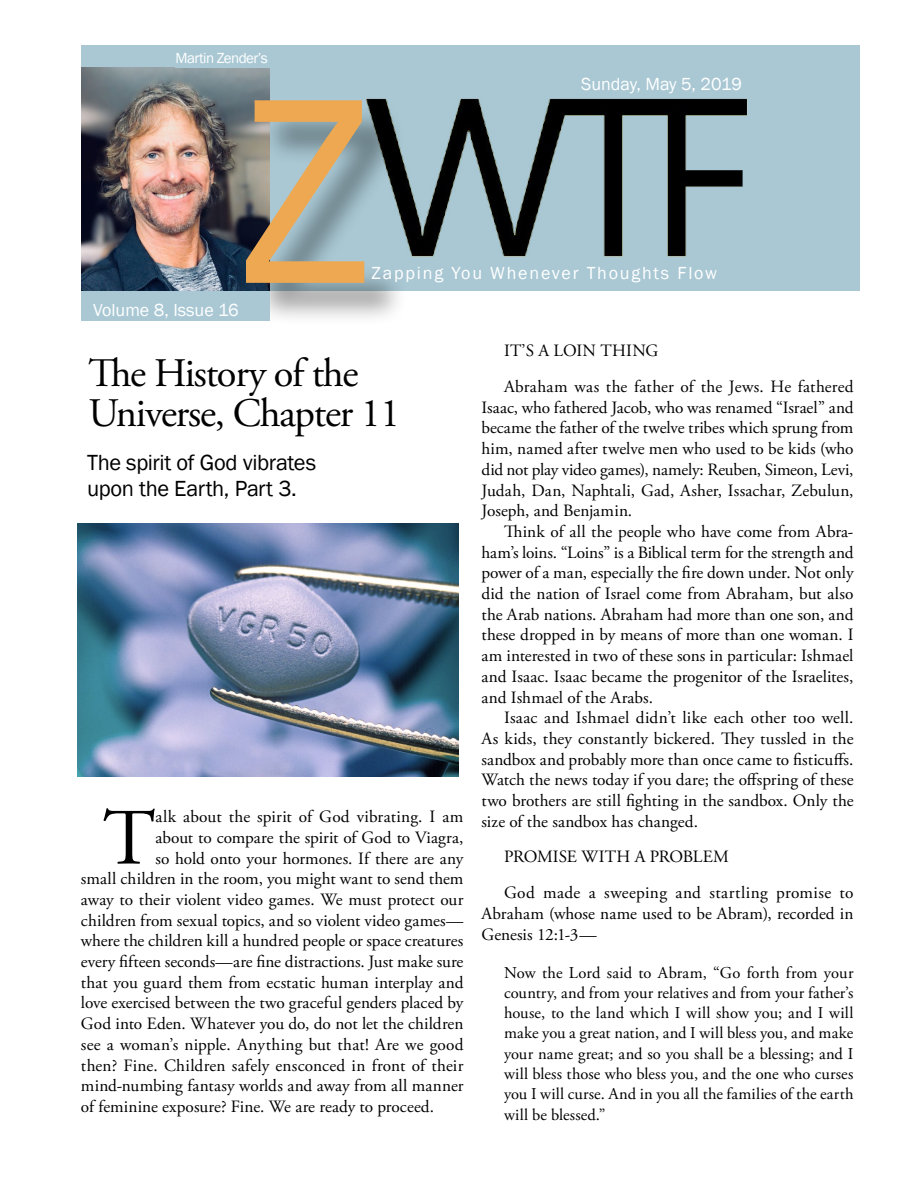
<style>
.page{position:relative;width:918px;height:1188px;background:#fff}
.page>*{position:absolute;margin:0;border:0;box-sizing:border-box;transform-origin:0 0}
.t1{font:255px "Arial Narrow";color:#eea852}
.t2{font:79.65px "Adobe Garamond Pro";color:#000}
.t3{font:40.5px/40.5px "Adobe Garamond Pro";letter-spacing:-.03em;color:#000}
.t4{font:22.5px/25.5px "Franklin Gothic";letter-spacing:-.015em;color:#000}
.t5{font:18px "Franklin Gothic";color:#fff}
.t6{font:18px "Franklin Gothic";letter-spacing:.085em;color:#fff}
.t7{font:17.25px/20.7px "Adobe Garamond Pro";letter-spacing:.005em;color:#000}
.t8{font:16.5px/20.2px "Adobe Garamond Pro";letter-spacing:.01em;color:#000;text-align:justify}
.t9{font:15px "Franklin Gothic";letter-spacing:-.04em;color:#fff}
</style>
<div class="page">
<div style="left:81px;top:45px;width:779px;height:246px;background:#a9c8d4"></div>
<img style="left:367px;top:98px;width:381px;height:158px">
<img style="left:81px;top:68px;width:189px;height:223px">
<div style="left:251px;top:104px;width:158px;height:223px;background:#000;opacity:.37"></div>
<div style="left:81px;top:291px;width:189px;height:30px;background:#a9c8d4"></div>
<img style="left:78px;top:524px;width:381px;height:253px">
<p class="t9" style="left:176px;top:49px;width:94px">Martin Zender’s</p>
<p class="t5" style="left:581px;top:73px;width:162px">Sunday, May 5, 2019</p>
<h1 class="t1" style="left:242px;top:6px;width:129px">Z</h1>
<p class="t6" style="left:372px;top:262px;width:347px">Zapping You Whenever Thoughts Flow</p>
<p class="t5" style="left:93px;top:299px;width:147px">Volume 8, Issue 16</p>
<h3 class="t3" style="left:88px;top:354px;width:313px">The History of the<br>Universe, Chapter 11</h3>
<h3 class="t4" style="left:87px;top:450px;width:231px">The spirit of God vibrates upon the Earth, Part 3.</h3>
<h2 class="t2" style="left:103px;top:790px;width:54px">T</h2>
<p class="t7" style="left:156px;top:807px;width:310px">alk about the spirit of God vibrating. I am</p>
<p class="t7" style="left:156px;top:828px;width:309px">about to compare the spirit of God to Viagra,</p>
<p class="t7" style="left:156px;top:848px;width:309px">so hold onto your hormones. If there are any</p>
<p class="t7" style="left:81px;top:869px;width:384px">small children in the room, you might want to send them</p>
<p class="t7" style="left:81px;top:890px;width:384px">away to their violent video games. We must protect our</p>
<p class="t7" style="left:81px;top:910px;width:384px">children from sexual topics, and so violent video games—</p>
<p class="t7" style="left:81px;top:931px;width:384px">where the children kill a hundred people or space creatures</p>
<p class="t7" style="left:81px;top:952px;width:384px">every fifteen seconds—are fine distractions. Just make sure</p>
<p class="t7" style="left:81px;top:973px;width:384px">that you guard them from ecstatic human interplay and</p>
<p class="t7" style="left:81px;top:993px;width:384px">love exercised between the two graceful genders placed by</p>
<p class="t7" style="left:81px;top:1014px;width:384px">God into Eden. Whatever you do, do not let the children</p>
<p class="t7" style="left:81px;top:1035px;width:384px">see a woman’s nipple. Anything but that! Are we good</p>
<p class="t7" style="left:81px;top:1055px;width:384px">then? Fine. Children safely ensconced in front of their</p>
<p class="t7" style="left:81px;top:1076px;width:384px">mind-numbing fantasy worlds and away from all manner</p>
<p class="t7" style="left:81px;top:1097px;width:355px">of feminine exposure? Fine. We are ready to proceed.</p>
<p class="t7" style="left:504px;top:334px;width:351px;line-height:35.7px">IT’S A LOIN THING<br>Abraham was the father of the Jews. He fathered</p>
<p class="t7" style="left:482px;top:398px;width:374px;text-align:justify">Isaac, who fathered Jacob, who was renamed “Israel” and became the father of the twelve tribes which sprung from him, named after twelve men who used to be kids (who did not play video games), namely: Reuben, Simeon, Levi, Judah, Dan, Naphtali, Gad, Asher, Issachar, Zebulun, Joseph, and Benjamin.</p>
<p class="t7" style="left:482px;top:522px;width:374px;text-align:justify;text-indent:22px">Think of all the people who have come from Abra&shy;ham’s loins. “Loins” is a Biblical term for the strength and power of a man, especially the fire down under. Not only did the nation of Israel come from Abraham, but also the Arab nations. Abraham had more than one son, and these dropped in by means of more than one woman. I am interested in two of these sons in particular: Ishmael and Isaac. Isaac became the progenitor of the Israelites, and Ishmael of the Arabs.</p>
<p class="t7" style="left:482px;top:708px;width:374px;text-align:justify;text-indent:22px">Isaac and Ishmael didn’t like each other too well.<br>As kids, they constantly bickered. They tussled in the sandbox and probably more than once came to fisticuffs.<br>Watch the news today if you dare; the offspring of these two brothers are still fighting in the sandbox. Only the size of the sandbox has changed.</p>
<p class="t7" style="left:504px;top:840px;width:351px;line-height:35.7px">PROMISE WITH A PROBLEM<br>God made a sweeping and startling promise to</p>
<p class="t7" style="left:482px;top:904px;width:374px">Abraham (whose name used to be Abram), recorded in<br>Genesis 12:1-3—</p>
<p class="t8" style="left:504px;top:963px;width:351px">Now the Lord said to Abram, “Go forth from your country, and from your relatives and from your father’s house, to the land which I will show you; and I will make you a great nation, and I will bless you, and make your name great; and so you shall be a blessing; and I will bless those who bless you, and the one who curses you I will curse. And in you all the families of the earth will be blessed.”</p>
</div>
